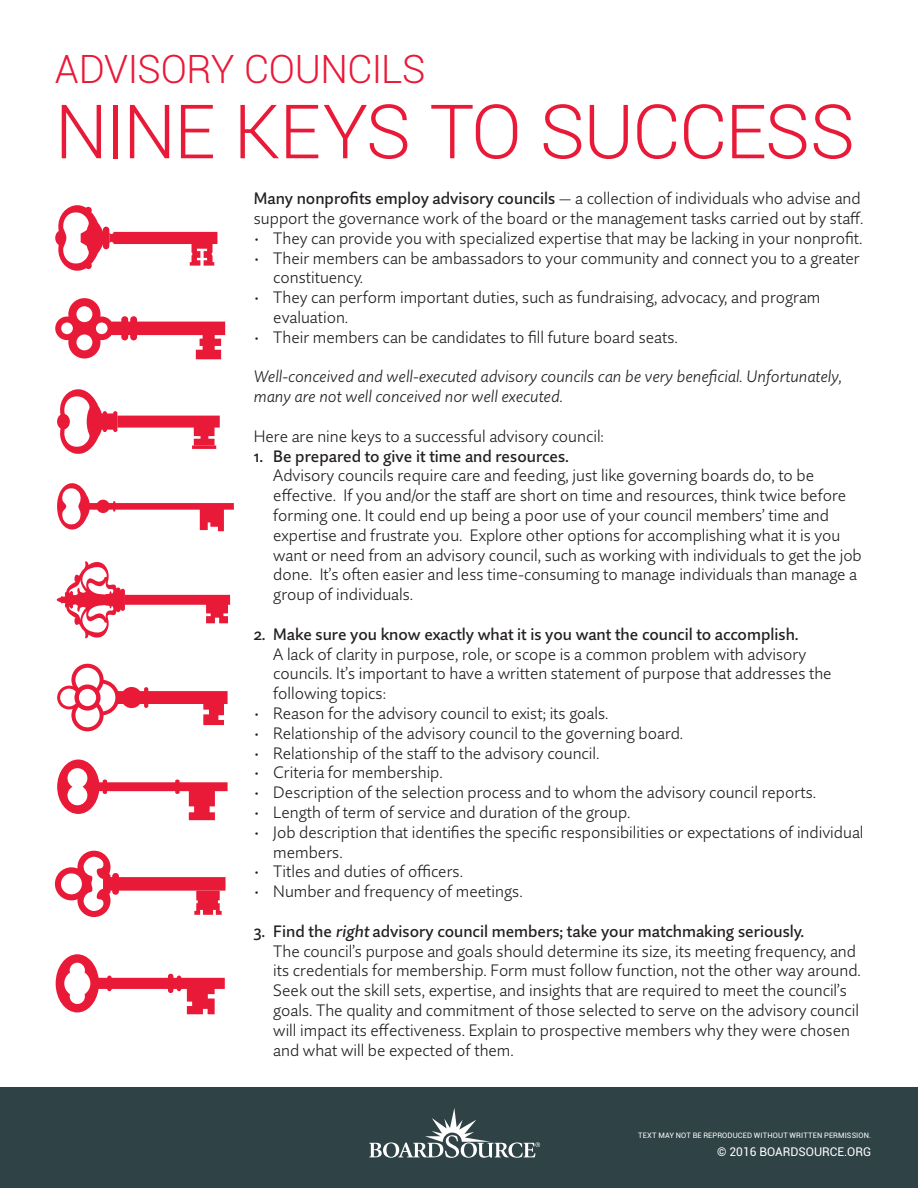
<style>
.page{position:relative;width:918px;height:1188px;background:#fff}
.page>*{position:absolute;margin:0;border:0;box-sizing:border-box;transform-origin:0 0}
.t1{font:300 75px "Roboto";letter-spacing:-.025em;color:#e91938}
.t2{font:300 39px "Roboto";letter-spacing:-.01em;color:#e91938}
.t3{font:300 16.5px/19.8px "Quire Sans Pro";color:#231f20}
.t4{font:500 16.5px "Quire Sans Pro";color:#231f20}
.t5{font:italic 300 16.5px/19.8px "Quire Sans Pro";color:#231f20}
.t6{font:12px "Roboto";color:#fff}
.t7{font:7.5px "Roboto";letter-spacing:.015em;color:#fff}
.s1{font-weight:500}
</style>
<div class="page">
<div style="left:0;top:1087px;width:918px;height:101px;background:#2f4246"></div>
<svg style="left:369px;top:1108px;width:171px;height:50px"></svg>
<svg style="left:57px;top:561px;width:173px;height:78px"></svg>
<svg style="left:57px;top:389px;width:163px;height:65px"></svg>
<svg style="left:55px;top:205px;width:162px;height:66px"></svg>
<svg style="left:55px;top:851px;width:171px;height:66px"></svg>
<svg style="left:57px;top:664px;width:171px;height:67px"></svg>
<svg style="left:57px;top:483px;width:177px;height:48px"></svg>
<svg style="left:57px;top:760px;width:171px;height:60px"></svg>
<svg style="left:55px;top:298px;width:170px;height:61px"></svg>
<svg style="left:56px;top:954px;width:169px;height:60px"></svg>
<p class="t2" style="left:55px;top:42px;width:372px">ADVISORY COUNCILS</p>
<p class="t1" style="left:55px;top:80px;width:802px">NINE KEYS TO SUCCESS</p>
<p class="t3" style="left:254px;top:188px;width:611px"><span class="s1">Many nonprofits employ advisory councils</span> — a collection of individuals who advise and support the governance work of the board or the management tasks carried out by staff.</p>
<p class="t3" style="left:254px;top:228px;width:610px">• They can provide you with specialized expertise that may be lacking in your nonprofit.</p>
<p class="t3" style="left:273px;top:248px;width:588px;text-indent:-20px">• Their members can be ambassadors to your community and connect you to a greater constituency.</p>
<p class="t3" style="left:273px;top:287px;width:549px;text-indent:-20px">• They can perform important duties, such as fundraising, advocacy, and program evaluation.</p>
<p class="t3" style="left:254px;top:327px;width:426px">• Their members can be candidates to fill future board seats.</p>
<p class="t5" style="left:254px;top:366px;width:590px">Well-conceived and well-executed advisory councils can be very beneficial. Unfortunately, many are not well conceived nor well executed.</p>
<p class="t3" style="left:254px;top:426px;width:352px">Here are nine keys to a successful advisory council:</p>
<p class="t4" style="left:254px;top:445px;width:317px">1. Be prepared to give it time and resources.</p>
<p class="t3" style="left:273px;top:465px;width:590px">Advisory councils require care and feeding, just like governing boards do, to be effective. If you and/or the staff are short on time and resources, think twice before forming one. It could end up being a poor use of your council members’ time and expertise and frustrate you. Explore other options for accomplishing what it is you want or need from an advisory council, such as working with individuals to get the job done. It’s often easier and less time-consuming to manage individuals than manage a group of individuals.</p>
<p class="t4" style="left:254px;top:624px;width:546px">2. Make sure you know exactly what it is you want the council to accomplish.</p>
<p class="t3" style="left:273px;top:644px;width:560px">A lack of clarity in purpose, role, or scope is a common problem with advisory councils. It’s important to have a written statement of purpose that addresses the following topics:</p>
<p class="t3" style="left:254px;top:703px;width:356px">• Reason for the advisory council to exist; its goals.</p>
<p class="t3" style="left:254px;top:723px;width:431px">• Relationship of the advisory council to the governing board.</p>
<p class="t3" style="left:254px;top:743px;width:347px">• Relationship of the staff to the advisory council.</p>
<p class="t3" style="left:254px;top:762px;width:190px">• Criteria for membership.</p>
<p class="t3" style="left:254px;top:782px;width:564px">• Description of the selection process and to whom the advisory council reports.</p>
<p class="t3" style="left:254px;top:802px;width:378px">• Length of term of service and duration of the group.</p>
<p class="t3" style="left:273px;top:822px;width:592px;text-indent:-20px">• Job description that identifies the specific responsibilities or expectations of individual members.</p>
<p class="t3" style="left:254px;top:861px;width:211px">• Titles and duties of officers.</p>
<p class="t3" style="left:254px;top:881px;width:270px">• Number and frequency of meetings.</p>
<p class="t4" style="left:254px;top:921px;width:552px">3. Find the right advisory council members; take your matchmaking seriously.</p>
<p class="t3" style="left:273px;top:941px;width:589px">The council’s purpose and goals should determine its size, its meeting frequency, and its credentials for membership. Form must follow function, not the other way around.<br>Seek out the skill sets, expertise, and insights that are required to meet the council’s goals. The quality and commitment of those selected to serve on the advisory council will impact its effectiveness. Explain to prospective members why they were chosen and what will be expected of them.</p>
<p class="t7" style="left:638px;top:1131px;width:235px">TEXT MAY NOT BE REPRODUCED WITHOUT WRITTEN PERMISSION.</p>
<p class="t6" style="left:717px;top:1144px;width:156px">© 2016 BOARDSOURCE.ORG</p>
</div>
